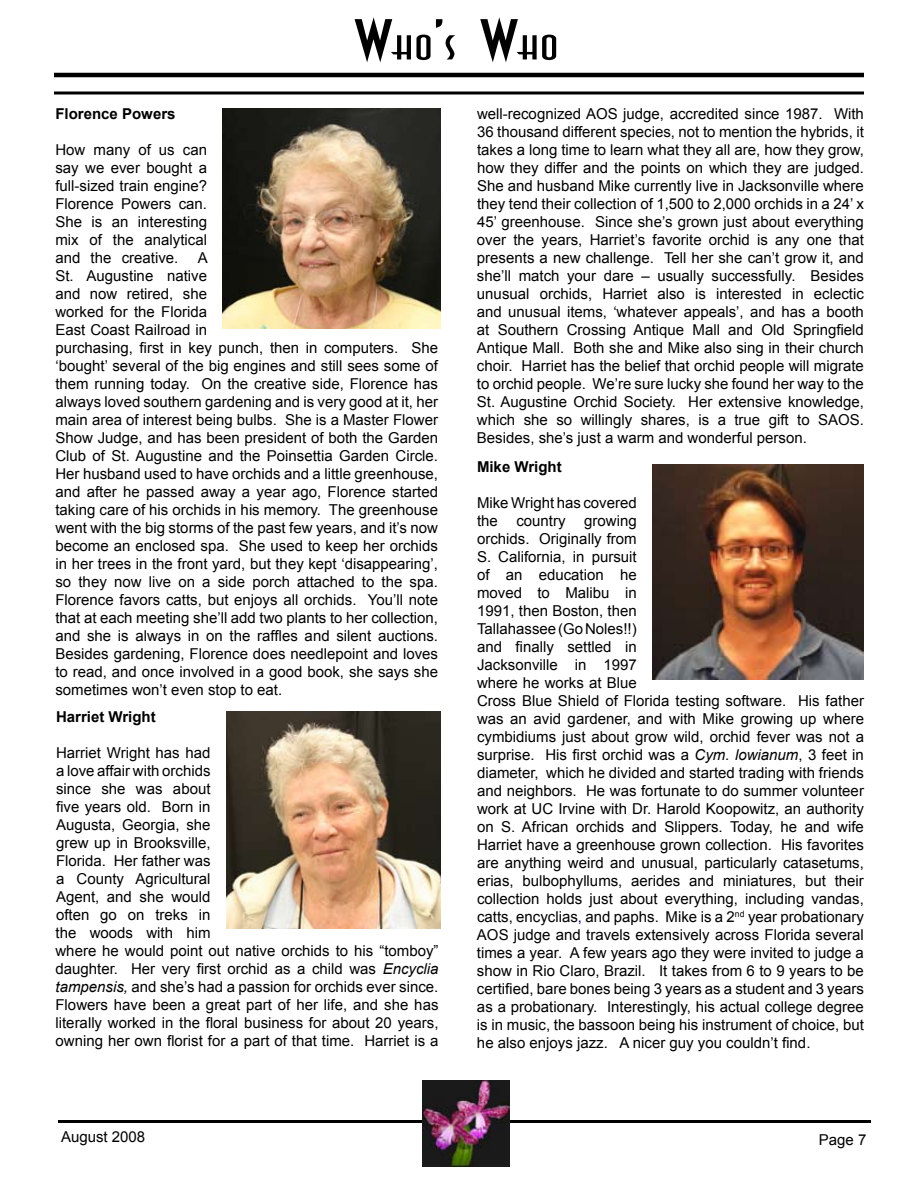
<style>
.page{position:relative;width:918px;height:1188px;background:#fff}
.page>*{position:absolute;margin:0;border:0;box-sizing:border-box;transform-origin:0 0}
.t1{font:54px "Asia Extended";color:#000}
.t2{font:15px/18px "Arial";color:#000}
.t3{font:700 15px "Arial";color:#000}
.s1{font-style:italic}
.s2{color:#000080}
</style>
<div class="page">
<hr style="left:54px;top:73px;width:810px;height:4px;background:#000">
<hr style="left:54px;top:92px;width:810px;height:2px;background:#000">
<hr style="left:58px;top:1120px;width:813px;height:3px;background:#000">
<img style="left:422px;top:1080px;width:88px;height:86px">
<img style="left:223px;top:108px;width:218px;height:221px">
<img style="left:227px;top:711px;width:214px;height:217px">
<img style="left:652px;top:464px;width:212px;height:215px">
<h1 class="t1" style="left:354px;top:10px;width:206px">Who’s Who</h1>
<p class="t3" style="left:55px;top:104px;width:122px">Florence Powers</p>
<p class="t2" style="left:55px;top:141px;width:153px;text-align:justify">How many of us can say we ever bought a full-sized train engine?<br>Florence Powers can.<br>She is an interesting mix of the analytical and the creative.</p>
<p class="t2" style="left:55px;top:249px;width:384px;text-indent:142px">A<br>St. Augustine native<br>and now retired, she<br>worked for the Florida<br>East Coast Railroad in<br>purchasing, first in key punch, then in computers. She ‘bought’ several of the big engines and still sees some of them running today. On the creative side, Florence has always loved southern gardening and is very good at it, her main area of interest being bulbs. She is a Master Flower Show Judge, and has been president of both the Garden Club of St. Augustine and the Poinsettia Garden Circle.<br>Her husband used to have orchids and a little greenhouse, and after he passed away a year ago, Florence started taking care of his orchids in his memory. The greenhouse went with the big storms of the past few years, and it’s now become an enclosed spa. She used to keep her orchids in her trees in the front yard, but they kept ‘disappearing’, so they now live on a side porch attached to the spa.<br>Florence favors catts, but enjoys all orchids. You’ll note that at each meeting she’ll add two plants to her collection, and she is always in on the raffles and silent auctions.<br>Besides gardening, Florence does needlepoint and loves to read, and once involved in a good book, she says she sometimes won’t even stop to eat.</p>
<p class="t3" style="left:56px;top:707px;width:101px">Harriet Wright</p>
<p class="t2" style="left:55px;top:744px;width:385px">Harriet Wright has had<br>a love affair with orchids<br>since she was about<br>five years old. Born in<br>Augusta, Georgia, she<br>grew up in Brooksville,<br>Florida. Her father was<br>a County Agricultural<br>Agent, and she would<br>often go on treks in<br>the woods with him<br>where he would point out native orchids to his “tomboy” daughter. Her very first orchid as a child was <span class="s1">Encyclia tampensis,</span> and she’s had a passion for orchids ever since.<br>Flowers have been a great part of her life, and she has literally worked in the floral business for about 20 years, owning her own florist for a part of that time. Harriet is a</p>
<p class="t2" style="left:477px;top:105px;width:389px;text-align:justify">well-recognized AOS judge, accredited since 1987. With 36 thousand different species, not to mention the hybrids, it takes a long time to learn what they all are, how they grow, how they differ and the points on which they are judged.<br>She and husband Mike currently live in Jacksonville where they tend their collection of 1,500 to 2,000 orchids in a 24’ x 45’ greenhouse. Since she’s grown just about everything over the years, Harriet’s favorite orchid is any one that presents a new challenge. Tell her she can’t grow it, and she’ll match your dare – usually successfully. Besides unusual orchids, Harriet also is interested in eclectic and unusual items, ‘whatever appeals’, and has a booth at Southern Crossing Antique Mall and Old Springfield Antique Mall. Both she and Mike also sing in their church choir. Harriet has the belief that orchid people will migrate to orchid people. We’re sure lucky she found her way to the St. Augustine Orchid Society. Her extensive knowledge, which she so willingly shares, is a true gift to SAOS.<br>Besides, she’s just a warm and wonderful person.</p>
<p class="t3" style="left:477px;top:457px;width:86px">Mike Wright</p>
<p class="t2" style="left:477px;top:494px;width:389px">Mike Wright has covered<br>the country growing<br>orchids. Originally from<br>S. California, in pursuit<br>of an education he<br>moved to Malibu in<br>1991, then Boston, then<br>Tallahassee(Go Noles!!)<br>and finally settled in<br>Jacksonville in 1997<br>where he works at Blue<br>Cross Blue Shield of Florida testing software. His father was an avid gardener, and with Mike growing up where cymbidiums just about grow wild, orchid fever was not a surprise. His first orchid was a <span class="s1">Cym. lowianum</span>, 3 feet in diameter, which he divided and started trading with friends and neighbors. He was fortunate to do summer volunteer work at UC Irvine with Dr. Harold Koopowitz, an authority on S. African orchids and Slippers. Today, he and wife Harriet have a greenhouse grown collection. His favorites are anything weird and unusual, particularly catasetums, erias, bulbophyllums, aerides and miniatures, but their collection holds just about everything, including vandas, catts, encyclias<span class="s2">,</span> and paphs. Mike is a 2<sup>nd</sup> year probationary AOS judge and travels extensively across Florida several times a year. A few years ago they were invited to judge a show in Rio Claro, Brazil. It takes from 6 to 9 years to be certified, bare bones being 3 years as a student and 3 years as a probationary. Interestingly, his actual college degree is in music, the bassoon being his instrument of choice, but he also enjoys jazz. A nicer guy you couldn’t find.</p>
<p class="t2" style="left:61px;top:1128px;width:86px">August 2008</p>
<p class="t2" style="left:819px;top:1131px;width:49px">Page 7</p>
</div>
